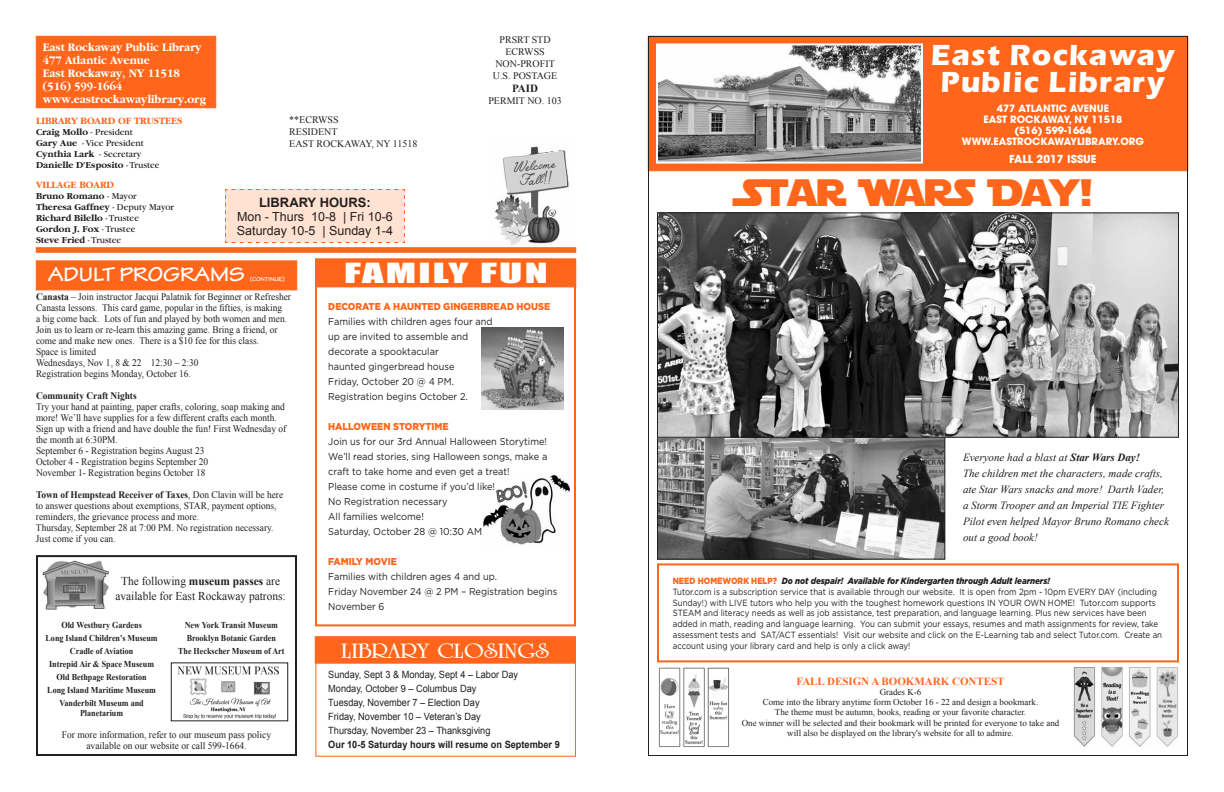
<style>
.page{position:relative;width:1224px;height:792px;background:#fff}
.page>*{position:absolute;margin:0;border:0;box-sizing:border-box;transform-origin:0 0}
.t1{font:38px "Star Jedi";color:#ff661c}
.t2{font:700 27px/27px "Eras";letter-spacing:.03em;color:#fff;text-align:center}
.t3{font:25.5px "Impact";letter-spacing:.05em;color:#fff;scale:1.67 1}
.t4{font:22.4px "University Roman Bold BT";color:#fff;scale:1.18 1}
.t5{font:700 expanded 21px "Tekton Pro";color:#fff;scale:.9 1}
.t6{font:18px/14px "Angelface";color:#231f20}
.t7{font:700 13px "Arial";color:#231f20}
.t8{font:12.5px/14px "Arial";color:#231f20}
.t9{font:700 12px/13px "Garamond";color:#fff;scale:.95 1}
.t10{font:12px/14.4px "Times New Roman";color:#231f20;text-align:center;scale:.95 1}
.t11{font:italic 11px/16px "Times New Roman";color:#231f20}
.t12{font:700 11px "Times New Roman";color:#ff661c}
.t13{font:700 11px "Avant Garde";color:#fff}
.t14{font:700 11px "Times New Roman";color:#231f20}
.t15{font:10px/11px "Times New Roman";color:#231f20;scale:.94 1}
.t16{font:10px/15px "Gotham";color:#231f20;scale:.92 1}
.t17{font:10px/14px "Arial";color:#231f20;scale:.92 1}
.t18{font:10px/12px "Times New Roman";color:#231f20;text-align:center}
.t19{font:10px/11.5px "Times New Roman";color:#231f20;text-align:center;scale:.95 1}
.t20{font:700 10px "Avant Garde";color:#fff}
.t21{font:900 10px "Gotham";color:#ff661c;scale:.92 1}
.t22{font:700 10px "Arial";color:#231f20;scale:.92 1}
.t23{font:700 10px "Garamond";color:#ff661c}
.t24{font:700 10px "Times New Roman";color:#231f20;scale:.94 1}
.t25{font:700 9.5px/11px "Garamond";color:#231f20}
.t26{font:9px/10.8px "Gotham";color:#231f20;scale:.88 1}
.t27{font:9px/10.2px "Times New Roman";color:#231f20;text-align:center}
.t28{font:700 9px/13px "Times New Roman";color:#231f20;text-align:center;scale:.9 1}
.t29{font:700 expanded 6.1px "Tekton Pro";color:#fff;scale:.9 1}
.s1{font-weight:400}
.s2{font-weight:700}
.s3{font-weight:900;color:#ff661c}
.s4{font-weight:900;font-style:italic}
</style>
<div class="page">
<img style="left:659px;top:438px;width:284px;height:120px">
<div style="left:657px;top:429px;width:288px;height:131px;border:1px solid #231f20"></div>
<img style="left:483px;top:474px;width:86px;height:71px">
<img style="left:482px;top:327px;width:82px;height:82px">
<img style="left:494px;top:146px;width:75px;height:100px">
<div style="left:225px;top:189px;width:180px;height:54px;background:#ffe2d1"></div>
<div style="left:648px;top:36px;width:540px;height:135px;background:#ff661c;border:1px solid #ff661c"></div>
<div style="left:36px;top:36px;width:180px;height:72px;background:#ff661c;border:1px solid #ff661c"></div>
<img style="left:659px;top:46px;width:261px;height:115px">
<div style="left:656px;top:43px;width:267px;height:121px;border:2px solid #fff"></div>
<svg style="left:36px;top:247px;width:540px;height:6px;background:#fe6e28"></svg>
<div style="left:315px;top:259px;width:261px;height:28px;background:#ff661c"></div>
<div style="left:315px;top:259px;width:261px;height:367px;border:2px solid #ff661c"></div>
<div style="left:657px;top:563px;width:522px;height:99px;border:2px solid #ff661c"></div>
<img style="left:659px;top:214px;width:518px;height:222px">
<div style="left:657px;top:212px;width:522px;height:226px;border:1px solid #231f20"></div>
<img style="left:42px;top:560px;width:67px;height:50px">
<div style="left:36px;top:555px;width:261px;height:201px;border:2px solid #231f20"></div>
<div style="left:315px;top:637px;width:261px;height:26px;background:#ff661c"></div>
<div style="left:315px;top:637px;width:261px;height:120px;border:1px solid #ff661c"></div>
<div style="left:36px;top:261px;width:261px;height:29px;background:#ff661c"></div>
<img style="left:659px;top:667px;width:70px;height:80px">
<img style="left:1073px;top:667px;width:105px;height:80px">
<img style="left:177px;top:666px;width:102px;height:53px">
<div style="left:171px;top:663px;width:117px;height:58px;border:1px solid #231f20"></div>
<p class="t9" style="left:43px;top:41px;width:173px">East Rockaway Public Library<br>477 Atlantic Avenue<br>East Rockaway, NY 11518 (516) 599-1664 www.eastrockawaylibrary.org</p>
<p class="t23" style="left:36px;top:115px;width:148px">LIBRARY BOARD OF TRUSTEES</p>
<p class="t25" style="left:36px;top:126px;width:125px">Craig Mollo <span class="s1">- President<br></span>Gary Aue <span class="s1">- Vice President<br></span>Cynthia Lark <span class="s1">- Secretary<br></span>Danielle D'Esposito <span class="s1">- Trustee</span></p>
<p class="t23" style="left:36px;top:179px;width:14px">Village</p>
<p class="t23" style="left:79px;top:179px;width:15px">Board</p>
<p class="t25" style="left:36px;top:190px;width:140px">Bruno Romano <span class="s1">- Mayor<br></span>Theresa Gaffney <span class="s1">- Deputy Mayor<br></span>Richard Bilello <span class="s1">- Trustee<br></span>Gordon J. Fox <span class="s1">- Trustee<br></span>Steve Fried <span class="s1">- Trustee</span></p>
<p class="t18" style="left:289px;top:114px;width:130px;text-align:left">**ECRWSS<br>RESIDENT<br>EAST ROCKAWAY, NY 11518</p>
<h3 class="t7" style="left:259px;top:194px;width:113px">Library Hours:</h3>
<p class="t8" style="left:237px;top:209px;width:158px">Mon - Thurs 10-8 | Fri 10-6<br>Saturday 10-5 | Sunday 1-4</p>
<p class="t18" style="left:493px;top:33px;width:66px">PRSRT STD<br>ECRWSS<br>NON-PROFIT<br>U.S. POSTAGE</p>
<p class="t14" style="left:512px;top:81px;width:28px">PAID</p>
<p class="t18" style="left:488px;top:95px;width:75px">PERMIT NO. 103</p>
<h3 class="t6" style="left:513px;top:161px;width:43px;rotate:-6deg">Welcome<br>Fall!!</h3>
<h3 class="t5" style="left:48px;top:261px;width:220px">ADULT PROGRAMS</h3>
<p class="t29" style="left:250px;top:275px;width:41px">(CONTINUE)</p>
<p class="t15" style="left:36px;top:291px;width:273px"><span class="s2">Canasta</span> – Join instructor Jacqui Palatnik for Beginner or Refresher Canasta lessons. This card game, popular in the fifties, is making<br>a big come back. Lots of fun and played by both women and men.<br>Join us to learn or re-learn this amazing game. Bring a friend, or come and make new ones. There is a $10 fee for this class.<br>Space is limited<br>Wednesdays, Nov 1, 8 &amp; 22 12:30 – 2:30<br>Registration begins Monday, October 16.</p>
<p class="t24" style="left:36px;top:389px;width:109px">Community Craft Nights</p>
<p class="t15" style="left:36px;top:401px;width:268px">Try your hand at painting, paper crafts, coloring, soap making and more! We’ll have supplies for a few different crafts each month.<br>Sign up with a friend and have double the fun! First Wednesday of the month at 6:30PM.<br>September 6 - Registration begins August 23<br>October 4 - Registration begins September 20<br>November 1- Registration begins October 18</p>
<p class="t15" style="left:36px;top:489px;width:265px"><span class="s2">Town of Hempstead Receiver of Taxes</span>, Don Clavin will be here to answer questions about exemptions, STAR, payment options, reminders, the grievance process and more.<br>Thursday, September 28 at 7:00 PM. No registration necessary.<br>Just come if you can.</p>
<p class="t10" style="left:115px;top:574px;width:181px">The following <span class="s2">museum passes</span> are available for East Rockaway patrons:</p>
<p class="t28" style="left:46px;top:618px;width:126px">Old Westbury Gardens<br>Long Island Children's Museum<br>Cradle of Aviation<br>Intrepid Air &amp; Space Museum<br>Old Bethpage Restoration<br>Long Island Maritime Museum<br>Vanderbilt Museum and</p>
<p class="t28" style="left:80px;top:706px;width:49px">Planetarium</p>
<p class="t28" style="left:178px;top:618px;width:120px">New York Transit Museum<br>Brooklyn Botanic Garden<br>The Heckscher Museum of Art</p>
<p class="t19" style="left:62px;top:729px;width:222px">For more information, refer to our museum pass policy available on our website or call 599-1664.</p>
<h3 class="t3" style="left:344px;top:253px;width:123px">FAMILY FUN</h3>
<p class="t21" style="left:328px;top:299px;width:243px">DECORATE A HAUNTED GINGERBREAD HOUSE</p>
<p class="t16" style="left:328px;top:313px;width:180px">Families with children ages four and up are invited to assemble and decorate a spooktacular<br>haunted gingerbread house<br>Friday, October 20 @ 4 PM.<br>Registration begins October 2.</p>
<p class="t21" style="left:328px;top:419px;width:132px">HALLOWEEN STORYTIME</p>
<p class="t16" style="left:328px;top:433px;width:240px">Join us for our 3rd Annual Halloween Storytime!<br>We’ll read stories, sing Halloween songs, make a craft to take home and even get a treat!<br>Please come in costume if you’d like!<br>No Registration necessary<br>All families welcome!<br>Saturday, October 28 @ 10:30 AM</p>
<p class="t21" style="left:328px;top:554px;width:76px">FAMILY MOVIE</p>
<p class="t16" style="left:328px;top:568px;width:250px">Families with children ages 4 and up.<br>Friday November 24 @ 2 PM – Registration begins<br>November 6</p>
<h3 class="t4" style="left:341px;top:637px;width:178px">LIBRARY CLOSINGS</h3>
<p class="t17" style="left:328px;top:667px;width:208px">Sunday, Sept 3 &amp; Monday, Sept 4 – Labor Day Monday, October 9 – Columbus Day<br>Tuesday, November 7 – Election Day<br>Friday, November 10 – Veteran’s Day Thursday, November 23 – Thanksgiving</p>
<p class="t22" style="left:328px;top:738px;width:253px">Our 10-5 Saturday hours will resume on September 9</p>
<h2 class="t2" style="left:931px;top:41px;width:246px">East Rockaway<br>Public Library</h2>
<p class="t20" style="left:997px;top:102px;width:114px">477 ATLANTIC AVENUE</p>
<p class="t20" style="left:984px;top:113px;width:140px">EAST ROCKAWAY, NY 11518</p>
<p class="t20" style="left:1014px;top:124px;width:79px">(516) 599-1664</p>
<p class="t20" style="left:962px;top:135px;width:138px">WWW.EASTROCKAWAYLIBRAR</p>
<p class="t20" style="left:1112px;top:135px;width:33px">Y.ORG</p>
<p class="t13" style="left:1009px;top:151px;width:89px">FALL 2017 ISSUE</p>
<h1 class="t1" style="left:742px;top:159px;width:354px">STAR WARS DAY!</h1>
<p class="t11" style="left:963px;top:449px;width:207px">Everyone had a blast at <span class="s2">Star Wars Day!<br></span>The children met the characters, made crafts, ate Star Wars snacks and more! Darth Vader, a Storm Trooper and an Imperial TIE Fighter Pilot even helped Mayor Bruno Romano check out a good book!</p>
<p class="t26" style="left:673px;top:575px;width:558px"><span class="s3">NEED HOMEWORK HELP?</span> <span class="s4">Do not despair! Available for Kindergarten through Adult learners!<br></span>Tutor.com is a subscription service that is available through our website. It is open from 2pm - 10pm EVERY DAY (including Sunday!) with LIVE tutors who help you with the toughest homework questions IN YOUR OWN HOME! Tutor.com supports STEAM and literacy needs as well as job assistance, test preparation, and language learning. Plus new services have been added in math, reading and language learning. You can submit your essays, resumes and math assignments for review, take assessment tests and SAT/ACT essentials! Visit our website and click on the E-Learning tab and select Tutor.com. Create an account using your library card and help is only a click away!</p>
<p class="t12" style="left:796px;top:674px;width:210px">Fall Design a Bookmark Contest</p>
<p class="t27" style="left:742px;top:687px;width:319px">Grades K-6<br>Come into the library anytime form October 16 - 22 and design a bookmark.<br>The theme must be autumn, books, reading or your favorite character.<br>One winner will be selected and their bookmark will be printed for everyone to take and will also be displayed on the library's website for all to admire.</p>
</div>
